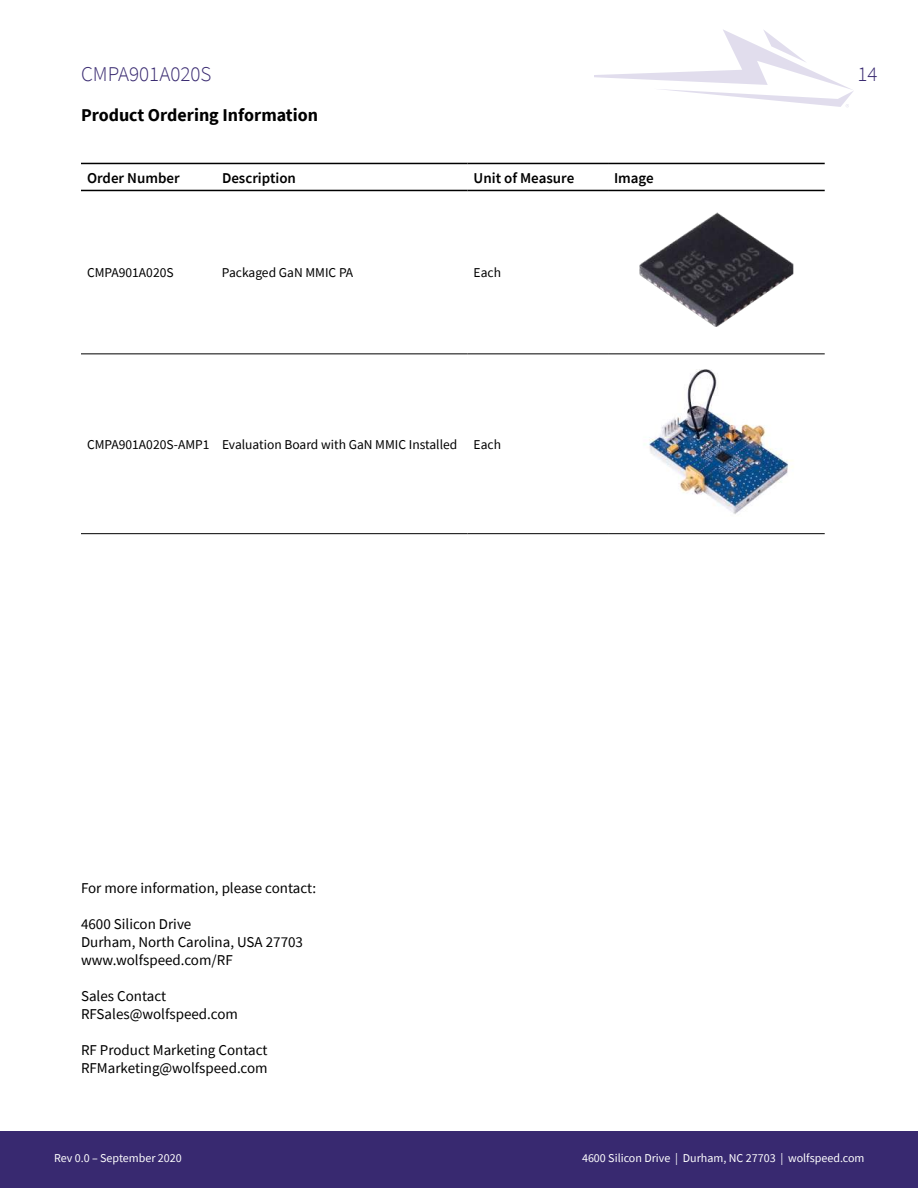
<style>
.page{position:relative;width:918px;height:1188px;background:#fff}
.page>*{position:absolute;margin:0;border:0;box-sizing:border-box;transform-origin:0 0}
.t1{font:300 21px "Source Sans Pro";color:#382970}
.t2{font:700 18px "Source Sans Pro";color:#000}
.t3{font:15px/18px "Source Sans Pro";color:#000}
.t4{font:600 15px "Source Sans Pro";color:#000}
.t5{font:13.5px "Source Sans Pro";color:#000}
.t6{font:12px "Source Sans Pro";color:#fff}
</style>
<div class="page">
<svg style="left:594px;top:29px;width:259px;height:78px"></svg>
<div style="left:0;top:1131px;width:918px;height:57px;background:#382970"></div>
<hr style="left:81px;top:353px;width:135px;height:1px;background:#000">
<hr style="left:216px;top:353px;width:252px;height:1px;background:#000">
<hr style="left:468px;top:353px;width:140px;height:1px;background:#000">
<hr style="left:608px;top:353px;width:217px;height:1px;background:#000">
<hr style="left:81px;top:533px;width:135px;height:1px;background:#000">
<hr style="left:216px;top:533px;width:252px;height:1px;background:#000">
<hr style="left:468px;top:533px;width:140px;height:1px;background:#000">
<hr style="left:608px;top:533px;width:217px;height:1px;background:#000">
<hr style="left:81px;top:163px;width:135px;height:1px;background:#000">
<hr style="left:216px;top:163px;width:252px;height:1px;background:#000">
<hr style="left:468px;top:163px;width:140px;height:1px;background:#000">
<hr style="left:608px;top:163px;width:217px;height:1px;background:#000">
<hr style="left:81px;top:190px;width:135px;height:1px;background:#000">
<hr style="left:216px;top:190px;width:252px;height:1px;background:#000">
<hr style="left:468px;top:190px;width:140px;height:1px;background:#000">
<hr style="left:608px;top:190px;width:217px;height:1px;background:#000">
<img style="left:639px;top:212px;width:155px;height:115px">
<img style="left:649px;top:369px;width:144px;height:145px">
<h1 class="t1" style="left:81px;top:61px;width:132px">CMPA901A020S</h1>
<h1 class="t1" style="left:857px;top:66px;width:22px">14</h1>
<p class="t2" style="left:81px;top:108px;width:239px">Product Ordering Information</p>
<p class="t4" style="left:87px;top:172px;width:94px">Order Number</p>
<p class="t4" style="left:222px;top:172px;width:76px">Description</p>
<p class="t4" style="left:474px;top:172px;width:102px">Unit of Measure</p>
<p class="t4" style="left:614px;top:172px;width:41px">Image</p>
<p class="t5" style="left:87px;top:268px;width:88px">CMPA901A020S</p>
<p class="t5" style="left:222px;top:268px;width:133px">Packaged GaN MMIC PA</p>
<p class="t5" style="left:474px;top:268px;width:29px">Each</p>
<p class="t5" style="left:87px;top:439px;width:416px">CMPA901A020S-AMP1 Evaluation Board with GaN MMIC Installed Each</p>
<p class="t3" style="left:81px;top:879px;width:237px">For more information, please contact:</p>
<p class="t3" style="left:81px;top:915px;width:224px">4600 Silicon Drive<br>Durham, North Carolina, USA 27703 www.wolfspeed.com/RF</p>
<p class="t3" style="left:81px;top:988px;width:158px">Sales Contact<br>RFSales@wolfspeed.com</p>
<p class="t3" style="left:81px;top:1041px;width:188px">RF Product Marketing Contact<br>RFMarketing@wolfspeed.com</p>
<p class="t6" style="left:54px;top:1153px;width:129px">Rev 0.0 – September 2020</p>
<p class="t6" style="left:582px;top:1153px;width:284px">4600 Silicon Drive | Durham, NC 27703 | wolfspeed.com</p>
</div>
